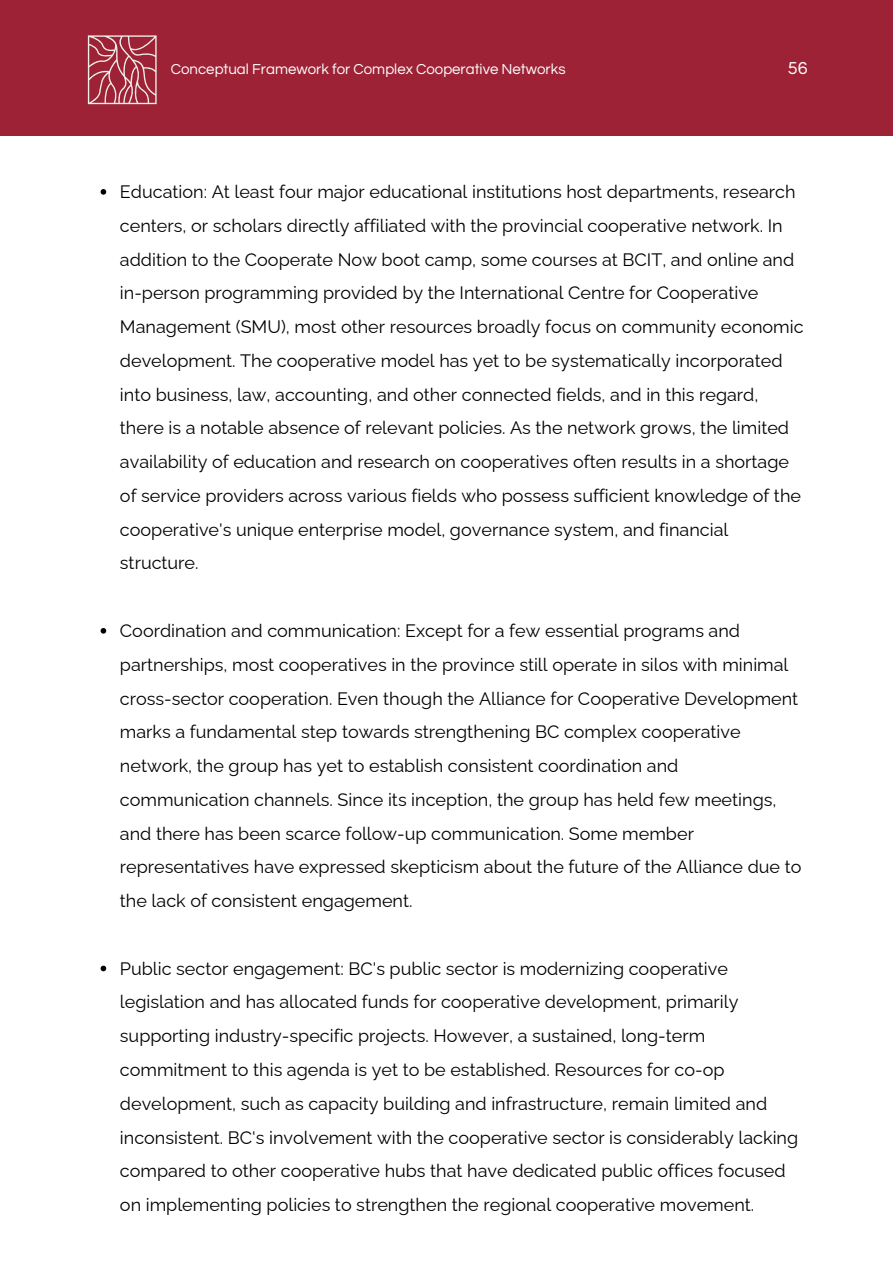
<style>
.page{position:relative;width:893px;height:1264px;background:#fff}
.page>*{position:absolute;margin:0;border:0;box-sizing:border-box;transform-origin:0 0}
.t1{font:18px/33.8px "Raleway";color:#000}
.t2{font:18px "Questrial";color:#fefefe}
.t3{font:15px "Questrial";color:#fefefe}
</style>
<div class="page">
<div style="left:0;top:0;width:892px;height:136px;background:#9d2235"></div>
<svg style="left:88px;top:35px;width:68px;height:69px"></svg>
<svg style="left:101px;top:189px;width:5px;height:6px"></svg>
<svg style="left:101px;top:628px;width:5px;height:5px"></svg>
<svg style="left:101px;top:965px;width:5px;height:6px"></svg>
<p class="t3" style="left:171px;top:62px;width:396px">Conceptual Framework for Complex Cooperative Networks</p>
<p class="t2" style="left:787px;top:60px;width:21px">56</p>
<p class="t1" style="left:120px;top:175px;width:685px">Education: At least four major educational institutions host departments, research centers, or scholars directly affiliated with the provincial cooperative network. In addition to the Cooperate Now boot camp, some courses at BCIT, and online and in-person programming provided by the International Centre for Cooperative Management (SMU), most other resources broadly focus on community economic development. The cooperative model has yet to be systematically incorporated into business, law, accounting, and other connected fields, and in this regard, there is a notable absence of relevant policies. As the network grows, the limited availability of education and research on cooperatives often results in a shortage of service providers across various fields who possess sufficient knowledge of the cooperative's unique enterprise model, governance system, and financial structure.</p>
<p class="t1" style="left:120px;top:613px;width:683px">Coordination and communication: Except for a few essential programs and partnerships, most cooperatives in the province still operate in silos with minimal cross-sector cooperation. Even though the Alliance for Cooperative Development marks a fundamental step towards strengthening BC complex cooperative network, the group has yet to establish consistent coordination and communication channels. Since its inception, the group has held few meetings, and there has been scarce follow-up communication. Some member representatives have expressed skepticism about the future of the Alliance due to the lack of consistent engagement.</p>
<p class="t1" style="left:120px;top:951px;width:679px">Public sector engagement: BC's public sector is modernizing cooperative legislation and has allocated funds for cooperative development, primarily supporting industry-specific projects. However, a sustained, long-term commitment to this agenda is yet to be established. Resources for co-op development, such as capacity building and infrastructure, remain limited and inconsistent. BC's involvement with the cooperative sector is considerably lacking compared to other cooperative hubs that have dedicated public offices focused on implementing policies to strengthen the regional cooperative movement.</p>
</div>
